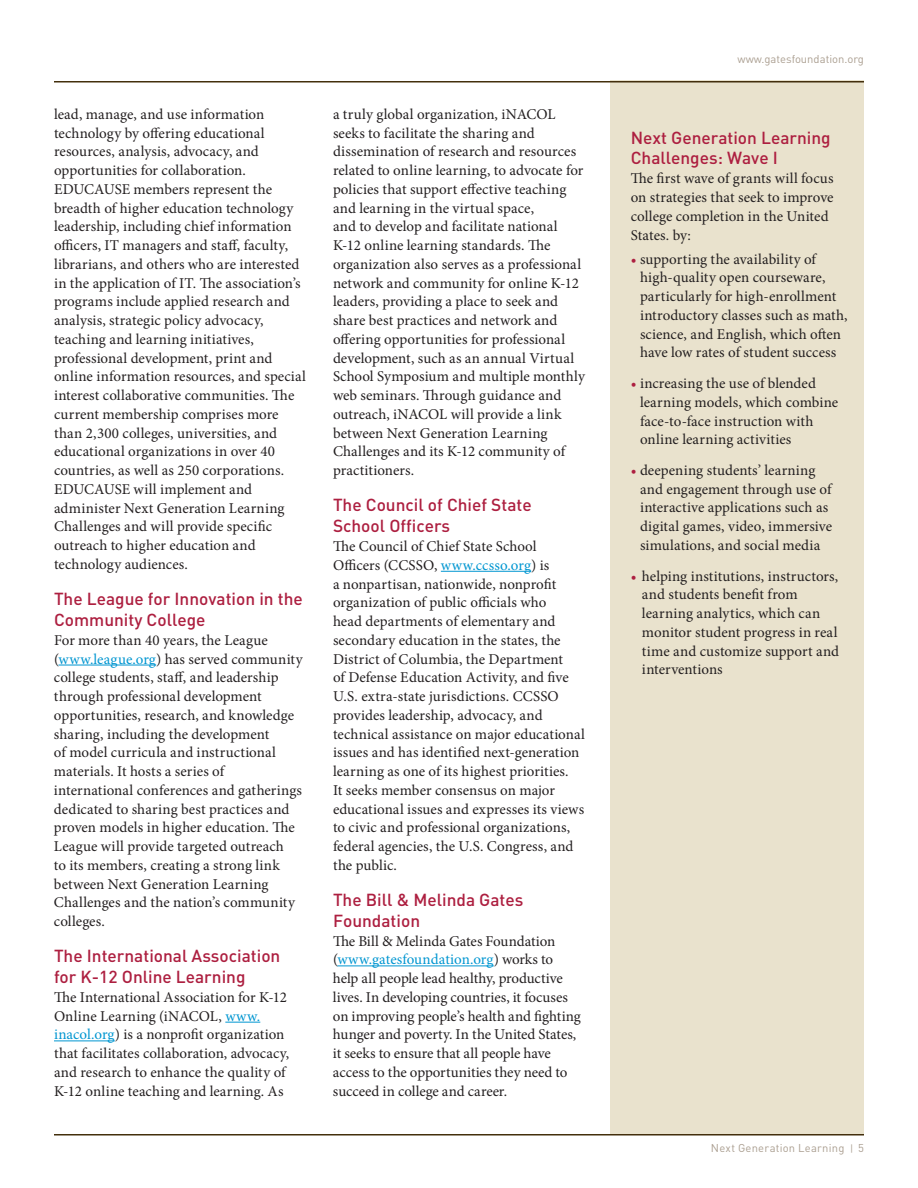
<style>
.page{position:relative;width:918px;height:1188px;background:#fff}
.page>*{position:absolute;margin:0;border:0;box-sizing:border-box;transform-origin:0 0}
.t1{font:500 17.25px/21px "DIN";color:#ad1f40}
.t2{font:15px/18.8px "Minion Pro";letter-spacing:.005em;color:#231f20}
.t3{font:11.25px "DIN";letter-spacing:.015em;color:#ab9f91}
.s1{color:#0096d1}
.s2{color:#ad1f40}
.s3{font-size:9.75px}
</style>
<div class="page">
<div style="left:610px;top:81px;width:254px;height:1053px;background:#e9e2cd"></div>
<hr style="left:54px;top:1134px;width:810px;height:2px;background:#432f0c">
<hr style="left:54px;top:81px;width:810px;height:1px;background:#432f0c">
<hr style="left:58px;top:665px;width:98px;height:1px;background:#0096d1">
<hr style="left:225px;top:1022px;width:35px;height:1px;background:#0096d1">
<hr style="left:54px;top:1041px;width:61px;height:1px;background:#0096d1">
<hr style="left:441px;top:571px;width:90px;height:1px;background:#0096d1">
<hr style="left:337px;top:966px;width:157px;height:1px;background:#0096d1">
<p class="t2" style="left:54px;top:105px;width:253px">lead, manage, and use information technology by offering educational resources, analysis, advocacy, and opportunities for collaboration.<br>EDUCAUSE members represent the breadth of higher education technology leadership, including chief information officers, IT managers and staff, faculty, librarians, and others who are interested in the application of IT. The association’s programs include applied research and analysis, strategic policy advocacy, teaching and learning initiatives, professional development, print and online information resources, and special interest collaborative communities. The current membership comprises more than 2,300 colleges, universities, and educational organizations in over 40 countries, as well as 250 corporations.<br>EDUCAUSE will implement and administer Next Generation Learning Challenges and will provide specific outreach to higher education and technology audiences.</p>
<p class="t1" style="left:54px;top:588px;width:250px">The League for Innovation in the<br>Community College</p>
<p class="t2" style="left:54px;top:631px;width:250px">For more than 40 years, the League (<span class="s1">www.league.org</span>) has served community college students, staff, and leadership through professional development opportunities, research, and knowledge sharing, including the development<br>of model curricula and instructional materials. It hosts a series of international conferences and gatherings dedicated to sharing best practices and proven models in higher education. The League will provide targeted outreach<br>to its members, creating a strong link between Next Generation Learning Challenges and the nation’s community colleges.</p>
<p class="t1" style="left:54px;top:945px;width:228px">The International Association for K-12 Online Learning</p>
<p class="t2" style="left:54px;top:988px;width:237px">The International Association for K-12<br>Online Learning (iNACOL, <span class="s1">www. inacol.org</span>) is a nonprofit organization that facilitates collaboration, advocacy, and research to enhance the quality of K-12 online teaching and learning. As</p>
<p class="t2" style="left:333px;top:105px;width:253px">a truly global organization, iNACOL seeks to facilitate the sharing and dissemination of research and resources related to online learning, to advocate for policies that support effective teaching and learning in the virtual space,<br>and to develop and facilitate national K-12 online learning standards. The organization also serves as a professional network and community for online K-12 leaders, providing a place to seek and share best practices and network and offering opportunities for professional development, such as an annual Virtual School Symposium and multiple monthly web seminars. Through guidance and outreach, iNACOL will provide a link between Next Generation Learning Challenges and its K-12 community of practitioners.</p>
<p class="t1" style="left:333px;top:494px;width:200px">The Council of Chief State<br>School Officers</p>
<p class="t2" style="left:333px;top:537px;width:253px">The Council of Chief State School Officers (CCSSO, <span class="s1">www.ccsso.org</span>) is<br>a nonpartisan, nationwide, nonprofit organization of public officials who<br>head departments of elementary and secondary education in the states, the District of Columbia, the Department<br>of Defense Education Activity, and five U.S. extra-state jurisdictions. CCSSO provides leadership, advocacy, and technical assistance on major educational issues and has identified next-generation learning as one of its highest priorities.<br>It seeks member consensus on major educational issues and expresses its views to civic and professional organizations, federal agencies, the U.S. Congress, and the public.</p>
<p class="t1" style="left:333px;top:889px;width:192px">The Bill &amp; Melinda Gates<br>Foundation</p>
<p class="t2" style="left:333px;top:932px;width:250px">The Bill &amp; Melinda Gates Foundation (<span class="s1">www.gatesfoundation.org</span>) works to help all people lead healthy, productive lives. In developing countries, it focuses on improving people’s health and fighting hunger and poverty. In the United States, it seeks to ensure that all people have access to the opportunities they need to succeed in college and career.</p>
<p class="t3" style="left:738px;top:53px;width:128px">www.gatesfoundation.org</p>
<p class="t1" style="left:631px;top:126px;width:201px">Next Generation Learning<br>Challenges: Wave I</p>
<p class="t2" style="left:631px;top:169px;width:204px">The first wave of grants will focus on strategies that seek to improve college completion in the United<br>States. by:</p>
<p class="t2" style="left:640px;top:250px;width:209px;text-indent:-9px"><span class="s2">•</span> supporting the availability of high-quality open courseware, particularly for high-enrollment introductory classes such as math, science, and English, which often have low rates of student success</p>
<p class="t2" style="left:640px;top:374px;width:200px;text-indent:-9px"><span class="s2">•</span> increasing the use of blended learning models, which combine face-to-face instruction with online learning activities</p>
<p class="t2" style="left:640px;top:461px;width:194px;text-indent:-9px"><span class="s2">•</span> deepening students’ learning and engagement through use of interactive applications such as digital games, video, immersive simulations, and social media</p>
<p class="t2" style="left:642px;top:566px;width:199px;text-indent:-11px"><span class="s2">•</span> helping institutions, instructors, and students benefit from learning analytics, which can monitor student progress in real time and customize support and interventions</p>
<p class="t3" style="left:711px;top:1142px;width:155px">Next Generation Learning <span class="s3">|</span> 5</p>
</div>
